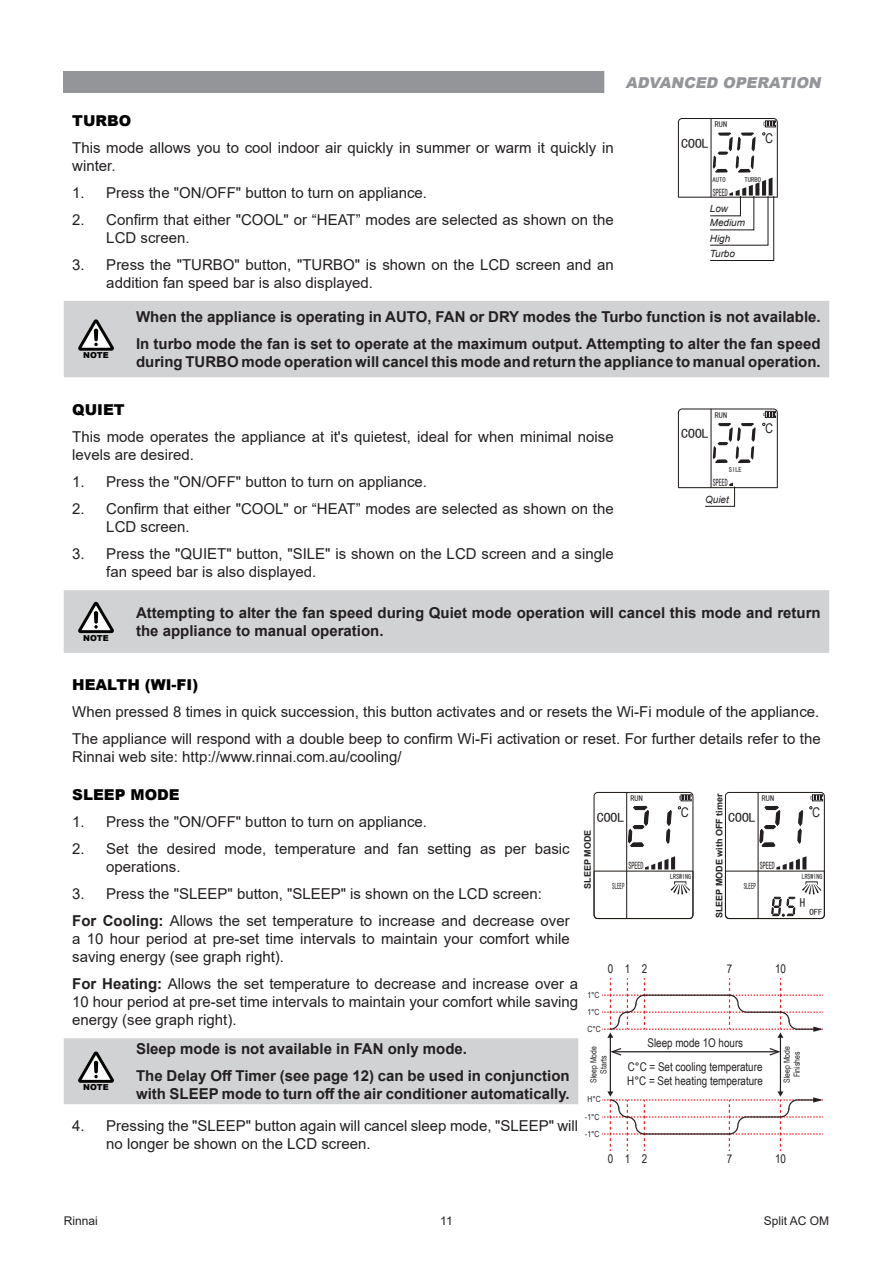
<style>
.page{position:relative;width:893px;height:1263px;background:#fff}
.page>*{position:absolute;margin:0;border:0;box-sizing:border-box;transform-origin:0 0}
.t1{font:15px/18px "Arial";color:#231f20}
.t2{font:700 15px/27px "Arial";color:#231f20}
.t3{font:900 15px "Arial";color:#000}
.t4{font:italic 900 15px "Arial";color:#939598}
.t5{font:13.35px "Arial";color:#231f20;scale:.82 1}
.t6{font:13.2px "Sim Hei";color:#231f20;scale:1.04 1}
.t7{font:12.9px "Sim Hei";color:#231f20;scale:.85 1}
.t8{font:12px/14.4px "Arial Narrow";color:#231f20}
.t9{font:12px "Arial";color:#231f20}
.t10{font:10.5px "Sim Hei";color:#231f20;scale:.57 1}
.t11{font:italic 9.9px/14.1px "Arial";color:#231f20}
.t12{font:700 9px "Arial";color:#231f20}
.t13{font:8.85px "Sim Hei";color:#231f20;scale:.56 1}
.t14{font:8.85px "Sim Hei";color:#231f20}
.t15{font:8.4px/10.1px "Arial Narrow";color:#231f20;text-align:center}
.t16{font:900 8.25px "Arial";color:#040503}
.t17{font:8.25px "Sim Hei";color:#231f20}
.t18{font:7.5px "Sim Hei";color:#231f20;scale:.8 1}
.t19{font:7.05px "Sim Hei";color:#231f20;scale:.94 1}
.s1{font-weight:700}
.s2{color:#fff}
</style>
<div class="page">
<div style="left:64px;top:301px;width:765px;height:76px;background:#d1d2d4"></div>
<svg style="left:78px;top:319px;width:36px;height:32px"></svg>
<svg style="left:94px;top:329px;width:4px;height:12px"></svg>
<div style="left:64px;top:590px;width:765px;height:63px;background:#d1d2d4"></div>
<svg style="left:78px;top:602px;width:36px;height:31px"></svg>
<svg style="left:94px;top:611px;width:4px;height:13px"></svg>
<div style="left:64px;top:1038px;width:514px;height:66px;background:#d1d2d4"></div>
<svg style="left:94px;top:1061px;width:4px;height:12px"></svg>
<svg style="left:677px;top:118px;width:101px;height:143px"></svg>
<svg style="left:677px;top:408px;width:101px;height:99px"></svg>
<div style="left:594px;top:792px;width:99px;height:127px;border:1px solid #1d1814;border-radius:4px"></div>
<svg style="left:678px;top:794px;width:13px;height:15px"></svg>
<hr style="left:626px;top:792px;width:1px;height:126px;background:#1d1814">
<svg style="left:593px;top:856px;width:101px;height:63px"></svg>
<svg style="left:628px;top:806px;width:21px;height:41px"></svg>
<svg style="left:666px;top:810px;width:6px;height:34px"></svg>
<div style="left:725px;top:792px;width:100px;height:127px;border:1px solid #1d1814;border-radius:4px"></div>
<hr style="left:758px;top:792px;width:1px;height:126px;background:#1d1814">
<svg style="left:724px;top:856px;width:101px;height:63px"></svg>
<svg style="left:760px;top:806px;width:20px;height:41px"></svg>
<svg style="left:797px;top:794px;width:26px;height:50px"></svg>
<hr style="left:780px;top:1037px;width:1px;height:55px;background:#231f20">
<hr style="left:610px;top:1037px;width:1px;height:55px;background:#231f20">
<svg style="left:602px;top:1091px;width:221px;height:60px"></svg>
<svg style="left:602px;top:978px;width:221px;height:60px"></svg>
<hr style="left:614px;top:1051px;width:163px;height:1px;background:#231f20">
<svg style="left:611px;top:1048px;width:10px;height:7px"></svg>
<svg style="left:769px;top:1048px;width:11px;height:7px"></svg>
<div style="left:64px;top:71px;width:765px;height:21px;background:#939598"></div>
<div style="left:604px;top:64px;width:238px;height:36px;background:#fff"></div>
<p class="t3" style="left:72px;top:109px;width:61px">TURBO</p>
<p class="t1" style="left:72px;top:138px;width:543px">This mode allows you to cool indoor air quickly in summer or warm it quickly in winter.</p>
<p class="t1" style="left:72px;top:183px;width:354px">1. Press the "ON/OFF" button to turn on appliance.</p>
<p class="t1" style="left:106px;top:210px;width:509px;text-indent:-34px">2. Confirm that either "COOL" or “HEAT” modes are selected as shown on the<br>LCD screen.</p>
<p class="t1" style="left:106px;top:255px;width:509px;text-indent:-34px">3. Press the "TURBO" button, "TURBO" is shown on the LCD screen and an addition fan speed bar is also displayed.</p>
<p class="t4" style="left:626px;top:72px;width:200px">ADVANCED OPERATION</p>
<p class="t17" style="left:715px;top:120px;width:14px">RUN</p>
<p class="t6" style="left:681px;top:136px;width:28px">COOL</p>
<p class="t19" style="left:713px;top:176px;width:16px">AUTO</p>
<p class="t10" style="left:713px;top:187px;width:28px">SPEED</p>
<p class="t5" style="left:765px;top:129px;width:12px">C</p>
<p class="t19" style="left:744px;top:176px;width:19px">TURBO</p>
<p class="t11" style="left:710px;top:202px;width:37px">Low<br>Medium</p>
<p class="t11" style="left:710px;top:231px;width:27px;line-height:15.3px">High<br>Turbo</p>
<p class="t16" style="left:83px;top:349px;width:27px">NOTE</p>
<p class="t2" style="left:136px;top:303px;width:686px">When the appliance is operating in AUTO, FAN or DRY modes the Turbo function is not available.<br>In turbo mode the fan is set to operate at the maximum output. Attempting to alter the fan speed</p>
<p class="t2" style="left:136px;top:348px;width:686px">during TURBO mode operation will cancel this mode and return the appliance to manual operation.</p>
<p class="t3" style="left:72px;top:399px;width:54px">QUIET</p>
<p class="t1" style="left:72px;top:427px;width:543px">This mode operates the appliance at it's quietest, ideal for when minimal noise levels are desired.</p>
<p class="t1" style="left:72px;top:472px;width:354px">1. Press the "ON/OFF" button to turn on appliance.</p>
<p class="t1" style="left:106px;top:499px;width:509px;text-indent:-34px">2. Confirm that either "COOL" or “HEAT” modes are selected as shown on the<br>LCD screen.</p>
<p class="t1" style="left:106px;top:544px;width:509px;text-indent:-34px">3. Press the "QUIET" button, "SILE" is shown on the LCD screen and a single fan speed bar is also displayed.</p>
<p class="t17" style="left:715px;top:411px;width:14px">RUN</p>
<p class="t6" style="left:681px;top:427px;width:28px">COOL</p>
<p class="t19" style="left:729px;top:466px;width:16px">SILE</p>
<p class="t10" style="left:713px;top:477px;width:28px">SPEED</p>
<p class="t11" style="left:705px;top:492px;width:25px">Quiet</p>
<p class="t5" style="left:765px;top:420px;width:12px">C</p>
<p class="t16" style="left:83px;top:632px;width:27px">NOTE</p>
<p class="t2" style="left:136px;top:604px;width:686px;line-height:18px">Attempting to alter the fan speed during Quiet mode operation will cancel this mode and return the appliance to manual operation.</p>
<p class="t3" style="left:72px;top:674px;width:127px">HEALTH (WI-FI)</p>
<p class="t1" style="left:72px;top:698px;width:750px;line-height:27px">When pressed 8 times in quick succession, this button activates and or resets the Wi-Fi module of the appliance.<br>The appliance will respond with a double beep to confirm Wi-Fi activation or reset. For further details refer to the</p>
<p class="t1" style="left:72px;top:748px;width:331px">Rinnai web site: http://www. rinnai.com.au/cooling/</p>
<p class="t3" style="left:72px;top:784px;width:109px">SLEEP MODE</p>
<p class="t1" style="left:72px;top:812px;width:354px">1. Press the "ON/OFF" button to turn on appliance.</p>
<p class="t1" style="left:106px;top:839px;width:465px;text-indent:-34px">2. Set the desired mode, temperature and fan setting as per basic operations.</p>
<p class="t1" style="left:72px;top:880px;width:499px;line-height:27px">3. Press the "SLEEP" button, "SLEEP" is shown on the LCD screen:<br><span class="s1">For Cooling:</span> Allows the set temperature to increase and decrease over</p>
<p class="t1" style="left:72px;top:929px;width:499px">a 10 hour period at pre-set time intervals to maintain your comfort while saving energy (see graph right).</p>
<p class="t1" style="left:72px;top:974px;width:507px;text-align:justify"><span class="s1">For Heating:</span> Allows the set temperature to decrease and increase over a 10 hour period at pre-set time intervals to maintain your comfort while saving energy (see graph right).</p>
<p class="t12" style="left:713px;top:918px;width:126px;rotate:-90deg">SLEEP MODE with OFF timer</p>
<p class="t17" style="left:630px;top:794px;width:14px">RUN</p>
<p class="t17" style="left:762px;top:794px;width:14px">RUN</p>
<p class="t5" style="left:681px;top:803px;width:12px">C</p>
<p class="t5" style="left:812px;top:803px;width:12px">C</p>
<p class="t6" style="left:597px;top:810px;width:28px">COOL</p>
<p class="t6" style="left:728px;top:810px;width:28px">COOL</p>
<p class="t12" style="left:582px;top:889px;width:60px;rotate:-90deg">SLEEP MODE</p>
<p class="t10" style="left:628px;top:860px;width:28px">SPEED</p>
<p class="t10" style="left:760px;top:860px;width:28px">SPEED</p>
<p class="t18" style="left:670px;top:873px;width:28px">LRSWING</p>
<p class="t18" style="left:802px;top:873px;width:28px">LRSWING</p>
<p class="t13" style="left:612px;top:881px;width:23px">SLEEP</p>
<p class="t13" style="left:744px;top:881px;width:23px">SLEEP</p>
<p class="t7" style="left:800px;top:895px;width:8px">H</p>
<p class="t14" style="left:799px;top:908px;width:25px"><span class="s2">ON</span> OFF</p>
<p class="t8" style="left:608px;top:961px;width:7px">0</p>
<p class="t8" style="left:625px;top:961px;width:7px">1</p>
<p class="t8" style="left:727px;top:961px;width:7px">7</p>
<p class="t8" style="left:775px;top:961px;width:12px">10</p>
<p class="t8" style="left:642px;top:961px;width:7px">2</p>
<p class="t15" style="left:587px;top:990px;width:14px">1°C</p>
<p class="t15" style="left:587px;top:1003px;width:15px;line-height:17px;text-align:left">1°C<br>C°C</p>
<p class="t2" style="left:136px;top:1035px;width:435px">Sleep mode is not available in FAN only mode.<br>The Delay Off Timer (see page 12) can be used in conjunction</p>
<p class="t2" style="left:136px;top:1080px;width:435px">with SLEEP mode to turn off the air conditioner automatically.</p>
<p class="t1" style="left:106px;top:1117px;width:473px;text-indent:-34px">4. Pressing the "SLEEP" button again will cancel sleep mode, "SLEEP" will no longer be shown on the LCD screen.</p>
<p class="t16" style="left:83px;top:1081px;width:27px">NOTE</p>
<p class="t15" style="left:588px;top:1083px;width:38px;rotate:-90deg">Sleep Mode<br>Starts</p>
<p class="t15" style="left:587px;top:1094px;width:15px">H°C</p>
<p class="t15" style="left:585px;top:1112px;width:16px">-1°C</p>
<p class="t15" style="left:585px;top:1128px;width:16px">-1°C</p>
<p class="t8" style="left:647px;top:1035px;width:97px">Sleep mode 1O hours</p>
<p class="t8" style="left:627px;top:1059px;width:137px">C°C = Set cooling temperature<br>H°C = Set heating temperature</p>
<p class="t15" style="left:781px;top:1083px;width:38px;rotate:-90deg">Sleep Mode<br>Finishes</p>
<p class="t8" style="left:608px;top:1151px;width:41px">012</p>
<p class="t8" style="left:727px;top:1151px;width:7px">7</p>
<p class="t8" style="left:775px;top:1151px;width:12px">10</p>
<p class="t9" style="left:64px;top:1212px;width:36px">Rinnai</p>
<p class="t9" style="left:440px;top:1212px;width:14px">11</p>
<p class="t9" style="left:764px;top:1212px;width:67px">Split AC OM</p>
</div>
